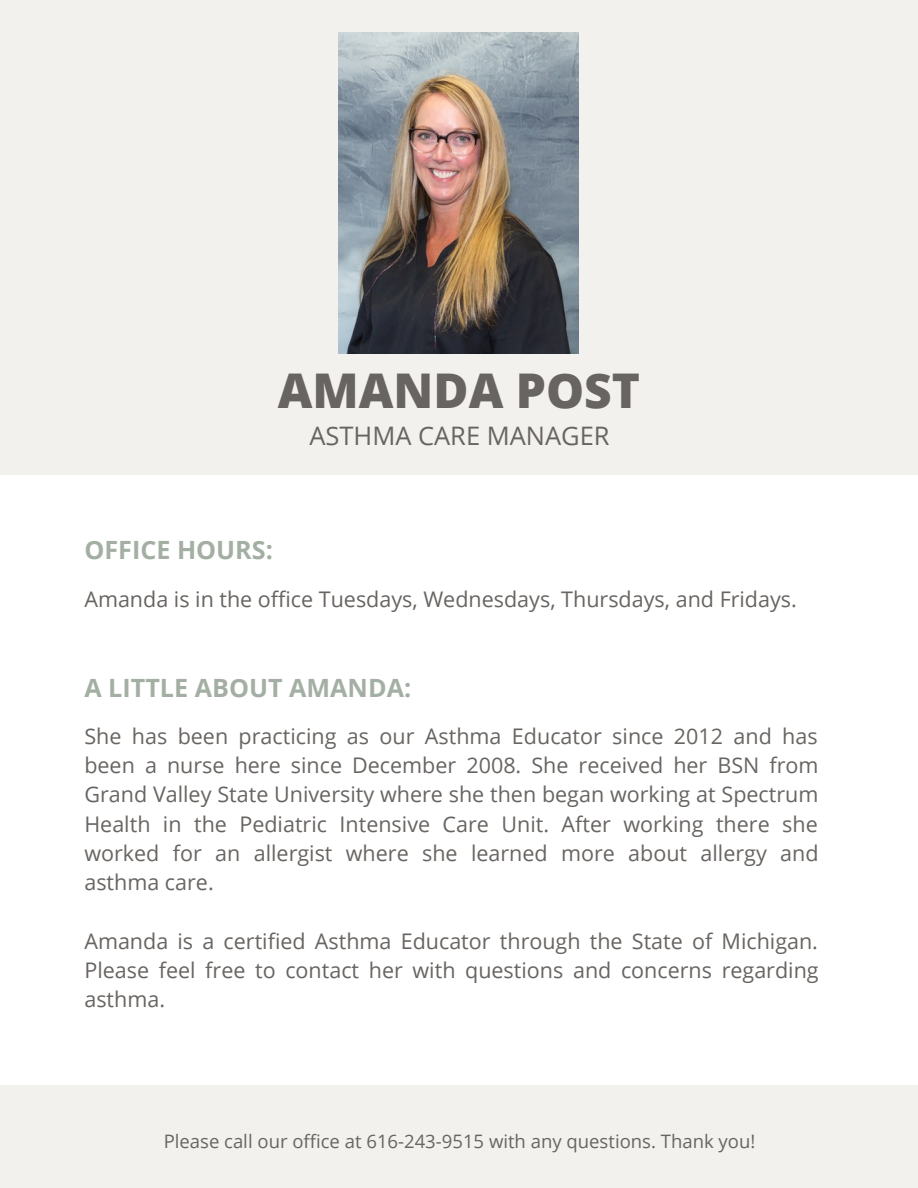
<style>
.page{position:relative;width:918px;height:1188px;background:#fff}
.page>*{position:absolute;margin:0;border:0;box-sizing:border-box;transform-origin:0 0}
.t1{font:800 47.85px "Open Sans";color:#686461}
.t2{font:25.5px "Open Sans";color:#686461}
.t3{font:700 25.2px "Open Sans";color:#a4afa4}
.t4{font:21.45px/29.2px "Open Sans";color:#686461;text-align:justify}
.t5{font:18.45px "Open Sans";color:#686461}
</style>
<div class="page">
<div style="left:0;top:0;width:918px;height:475px;background:#f2f1ee"></div>
<div style="left:0;top:1086px;width:918px;height:102px;background:#f2f1ee"></div>
<img style="left:338px;top:33px;width:241px;height:320px">
<h1 class="t1" style="left:278px;top:357px;width:364px">AMANDA POST</h1>
<p class="t2" style="left:309px;top:418px;width:302px">ASTHMA CARE MANAGER</p>
<p class="t3" style="left:84px;top:532px;width:190px">OFFICE HOURS:</p>
<p class="t4" style="left:84px;top:584px;width:714px">Amanda is in the office Tuesdays, Wednesdays, Thursdays, and Fridays.</p>
<p class="t3" style="left:84px;top:671px;width:328px">A LITTLE ABOUT AMANDA:</p>
<p class="t4" style="left:84px;top:721px;width:736px">She has been practicing as our Asthma Educator since 2012 and has been a nurse here since December 2008. She received her BSN from Grand Valley State University where she then began working at Spectrum Health in the Pediatric Intensive Care Unit. After working there she worked for an allergist where she learned more about allergy and asthma care.</p>
<p class="t4" style="left:84px;top:926px;width:736px">Amanda is a certified Asthma Educator through the State of Michigan.<br>Please feel free to contact her with questions and concerns regarding asthma.</p>
<p class="t5" style="left:164px;top:1128px;width:593px">Please call our office at 616-243-9515 with any questions. Thank you!</p>
</div>
